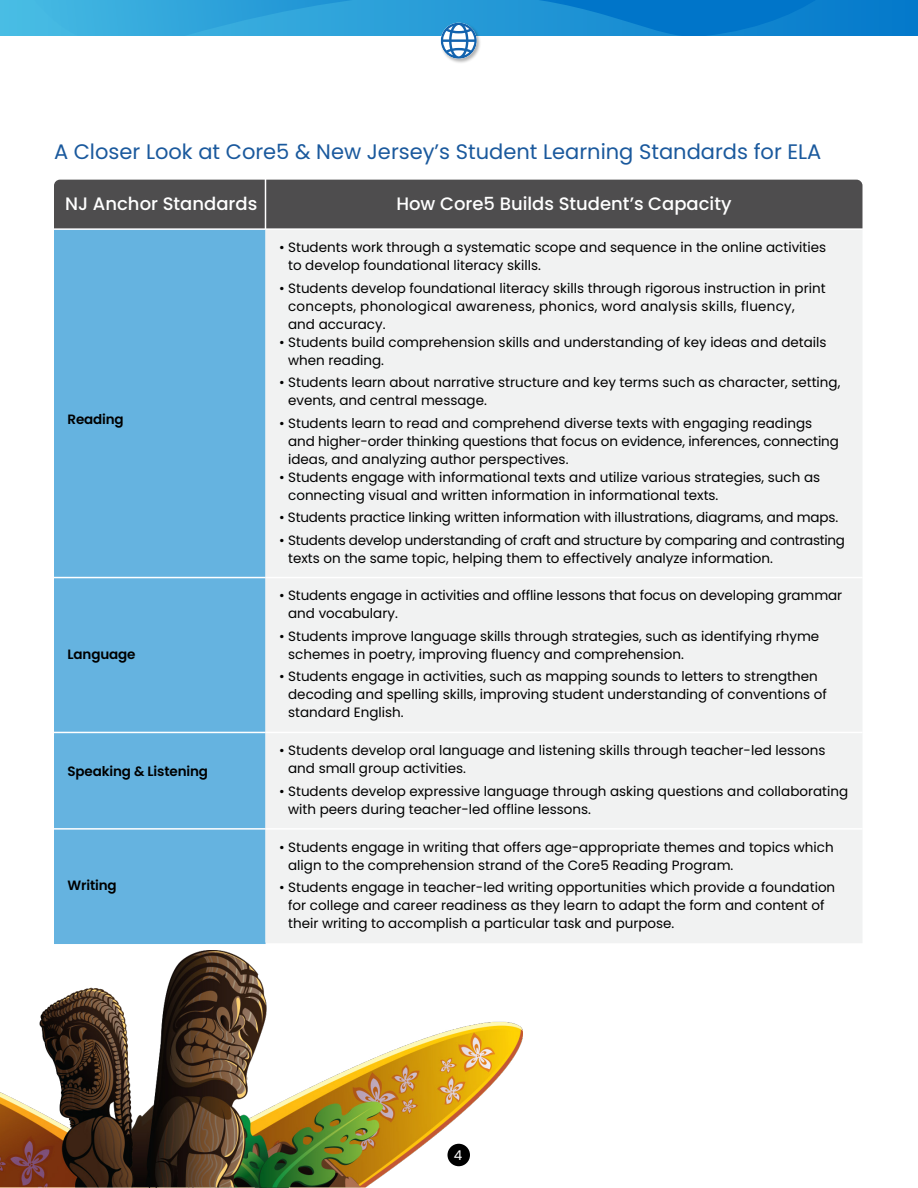
<style>
.page{position:relative;width:918px;height:1188px;background:#fff}
.page>*{position:absolute;margin:0;border:0;box-sizing:border-box;transform-origin:0 0}
.t1{font:21px "Poppins";color:#1a599d}
.t2{font:500 18px "Poppins";color:#fff}
.t3{font:13.5px/18px "Poppins";color:#000}
.t4{font:13.5px/18px "Poppins";letter-spacing:-.02em;color:#000}
.t5{font:600 13.5px "Poppins";letter-spacing:-.01em;color:#000}
.t6{font:13.5px "Poppins";color:#fff}
</style>
<div class="page">
<svg style="left:0;top:0;width:918px;height:36px;background:#158ad1"></svg>
<div style="left:440px;top:22px;width:42px;height:42px;background:#000;opacity:.3"></div>
<svg style="left:25px;top:0;width:810px;height:59px"></svg>
<div style="left:54px;top:230px;width:212px;height:713px;background:#65b3e0"></div>
<div style="left:266px;top:230px;width:596px;height:713px;background:#f1f2f2"></div>
<hr style="left:54px;top:577px;width:212px;height:1px;background:#fff">
<hr style="left:54px;top:732px;width:212px;height:1px;background:#fff">
<hr style="left:54px;top:828px;width:212px;height:2px;background:#fff">
<hr style="left:54px;top:943px;width:212px;height:1px;background:#65b3e0">
<hr style="left:266px;top:577px;width:596px;height:1px;background:#fff">
<hr style="left:266px;top:732px;width:596px;height:1px;background:#fff">
<hr style="left:266px;top:828px;width:596px;height:2px;background:#fff">
<div style="left:54px;top:180px;width:808px;height:48px;background:#4e4d4e"></div>
<img style="left:0;top:951px;width:522px;height:237px">
<h1 class="t1" style="left:54px;top:139px;width:769px">A Closer Look at Core5 &amp; New Jersey’s Student Learning Standards for ELA</h1>
<h2 class="t2" style="left:65px;top:194px;width:194px">NJ Anchor Standards</h2>
<h2 class="t2" style="left:396px;top:194px;width:337px">How Core5 Builds Student’s Capacity</h2>
<p class="t5" style="left:68px;top:411px;width:58px">Reading</p>
<p class="t5" style="left:68px;top:646px;width:70px">Language</p>
<p class="t5" style="left:68px;top:763px;width:142px">Speaking &amp; Listening</p>
<p class="t5" style="left:68px;top:877px;width:51px">Writing</p>
<p class="t3" style="left:288px;top:238px;width:540px;text-indent:-9px">• Students work through a systematic scope and sequence in the online activities to develop foundational literacy skills.</p>
<p class="t3" style="left:288px;top:279px;width:539px;text-indent:-9px">• Students develop foundational literacy skills through rigorous instruction in print concepts, phonological awareness, phonics, word analysis skills, fluency,<br>and accuracy.</p>
<p class="t3" style="left:288px;top:333px;width:540px;text-indent:-9px">• Students build comprehension skills and understanding of key ideas and details when reading.</p>
<p class="t3" style="left:288px;top:373px;width:554px;text-indent:-9px">• Students learn about narrative structure and key terms such as character, setting, events, and central message.</p>
<p class="t3" style="left:288px;top:414px;width:552px;text-indent:-9px">• Students learn to read and comprehend diverse texts with engaging readings and higher-order thinking questions that focus on evidence, inferences, connecting ideas, and analyzing author perspectives.</p>
<p class="t3" style="left:288px;top:468px;width:534px;text-indent:-9px">• Students engage with informational texts and utilize various strategies, such as connecting visual and written information in informational texts.</p>
<p class="t3" style="left:279px;top:508px;width:561px">• Students practice linking written information with illustrations, diagrams, and maps.</p>
<p class="t4" style="left:288px;top:531px;width:558px;text-indent:-9px">• Students develop understanding of craft and structure by comparing and contrasting texts on the same topic, helping them to effectively analyze information.</p>
<p class="t3" style="left:288px;top:587px;width:555px;text-indent:-9px">• Students engage in activities and offline lessons that focus on developing grammar and vocabulary.</p>
<p class="t3" style="left:288px;top:627px;width:533px;text-indent:-9px">• Students improve language skills through strategies, such as identifying rhyme schemes in poetry, improving fluency and comprehension.</p>
<p class="t3" style="left:288px;top:668px;width:540px;text-indent:-9px">• Students engage in activities, such as mapping sounds to letters to strengthen decoding and spelling skills, improving student understanding of conventions of standard English.</p>
<p class="t3" style="left:288px;top:742px;width:539px;text-indent:-9px">• Students develop oral language and listening skills through teacher-led lessons and small group activities.</p>
<p class="t3" style="left:288px;top:782px;width:562px;text-indent:-9px">• Students develop expressive language through asking questions and collaborating with peers during teacher-led offline lessons.</p>
<p class="t3" style="left:288px;top:838px;width:547px;text-indent:-9px">• Students engage in writing that offers age-appropriate themes and topics which align to the comprehension strand of the Core5 Reading Program.</p>
<p class="t3" style="left:288px;top:879px;width:549px;text-indent:-9px">• Students engage in teacher-led writing opportunities which provide a foundation for college and career readiness as they learn to adapt the form and content of their writing to accomplish a particular task and purpose.</p>
<p class="t6" style="left:454px;top:1147px;width:10px">4</p>
</div>
